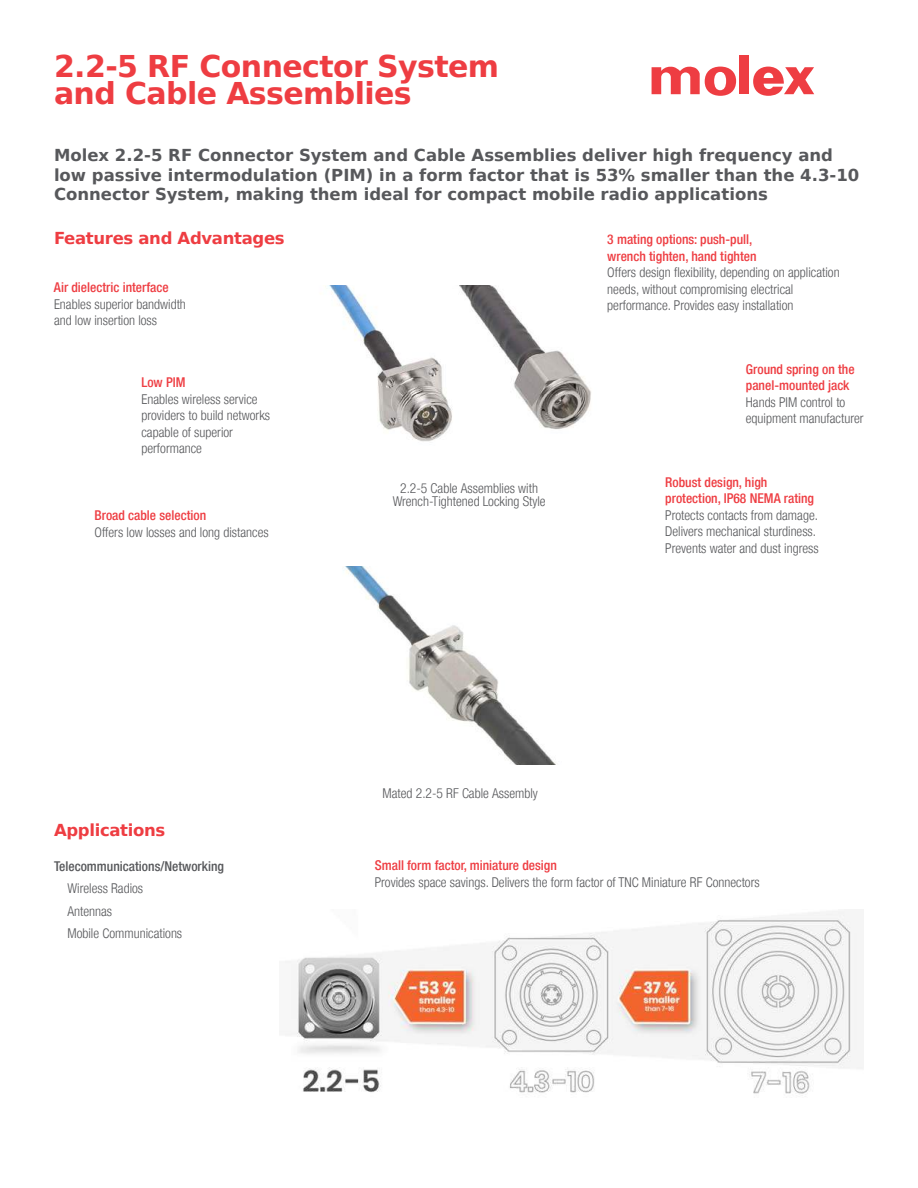
<style>
.page{position:relative;width:918px;height:1188px;background:#fff}
.page>*{position:absolute;margin:0;border:0;box-sizing:border-box;transform-origin:0 0}
.t1{font:700 30px/27px "Bitstream Vera Sans";letter-spacing:-.02em;color:#ee3d42}
.t2{font:700 16.5px/19.5px "Bitstream Vera Sans";color:#57585b}
.t3{font:700 16.5px "Bitstream Vera Sans";letter-spacing:-.02em;color:#ee3d42}
.t4{font:300 condensed 13.5px/16.5px "Helvetica Neue LT";color:#57585b}
.t5{font:500 condensed 13.5px/16.5px "Helvetica Neue LT";color:#ee3d42}
.t6{font:300 condensed 13.5px/13.5px "Helvetica Neue LTW1 G";color:#57585b;text-align:center}
.t7{font:500 condensed 13.5px "Helvetica Neue LT";color:#57585b}
</style>
<div class="page">
<img style="left:343px;top:567px;width:213px;height:198px">
<div style="left:739px;top:56px;width:10px;height:38px;background:#ee3d42"></div>
<svg style="left:652px;top:66px;width:84px;height:30px"></svg>
<svg style="left:753px;top:67px;width:61px;height:29px"></svg>
<img style="left:328px;top:286px;width:263px;height:156px">
<img style="left:285px;top:911px;width:578px;height:183px">
<h1 class="t1" style="left:54px;top:56px;width:447px">2.2-5 RF Connector System and Cable Assemblies</h1>
<p class="t2" style="left:54px;top:147px;width:807px">Molex 2.2-5 RF Connector System and Cable Assemblies deliver high frequency and low passive intermodulation (PIM) in a form factor that is 53% smaller than the 4.3-10<br>Connector System, making them ideal for compact mobile radio applications</p>
<p class="t3" style="left:54px;top:231px;width:232px">Features and Advantages</p>
<p class="t5" style="left:54px;top:280px;width:116px">Air dielectric interface</p>
<p class="t4" style="left:54px;top:297px;width:133px">Enables superior bandwidth and low insertion loss</p>
<p class="t5" style="left:141px;top:375px;width:46px">Low PIM</p>
<p class="t4" style="left:141px;top:392px;width:130px">Enables wireless service providers to build networks capable of superior performance</p>
<p class="t5" style="left:94px;top:508px;width:113px">Broad cable selection</p>
<p class="t4" style="left:94px;top:525px;width:176px">Offers low losses and long distances</p>
<p class="t6" style="left:393px;top:482px;width:154px">2.2-5 Cable Assemblies with<br>Wrench-Tightened Locking Style</p>
<p class="t5" style="left:607px;top:232px;width:151px">3 mating options: push-pull, wrench tighten, hand tighten</p>
<p class="t4" style="left:607px;top:264px;width:234px">Offers design 昀氀exibility, depending on application needs, without compromising electrical performance. Provides easy installation</p>
<p class="t5" style="left:746px;top:362px;width:110px">Ground spring on the panel-mounted jack</p>
<p class="t4" style="left:746px;top:395px;width:119px">Hands PIM control to equipment manufacturer</p>
<p class="t5" style="left:665px;top:475px;width:150px">Robust design, high protection, IP68 NEMA rating</p>
<p class="t4" style="left:665px;top:508px;width:155px">Protects contacts from damage.<br>Delivers mechanical sturdiness.<br>Prevents water and dust ingress</p>
<p class="t3" style="left:54px;top:824px;width:113px">Applications</p>
<p class="t7" style="left:54px;top:861px;width:172px">Telecommunications/Networking</p>
<p class="t4" style="left:67px;top:878px;width:116px;line-height:22.5px">Wireless Radios<br>Antennas<br>Mobile Communications</p>
<p class="t6" style="left:383px;top:788px;width:157px">Mated 2.2-5 RF Cable Assembly</p>
<p class="t5" style="left:375px;top:858px;width:184px">Small form factor, miniature design</p>
<p class="t4" style="left:375px;top:875px;width:386px">Provides space savings. Delivers the form factor of TNC Miniature RF Connectors</p>
</div>
